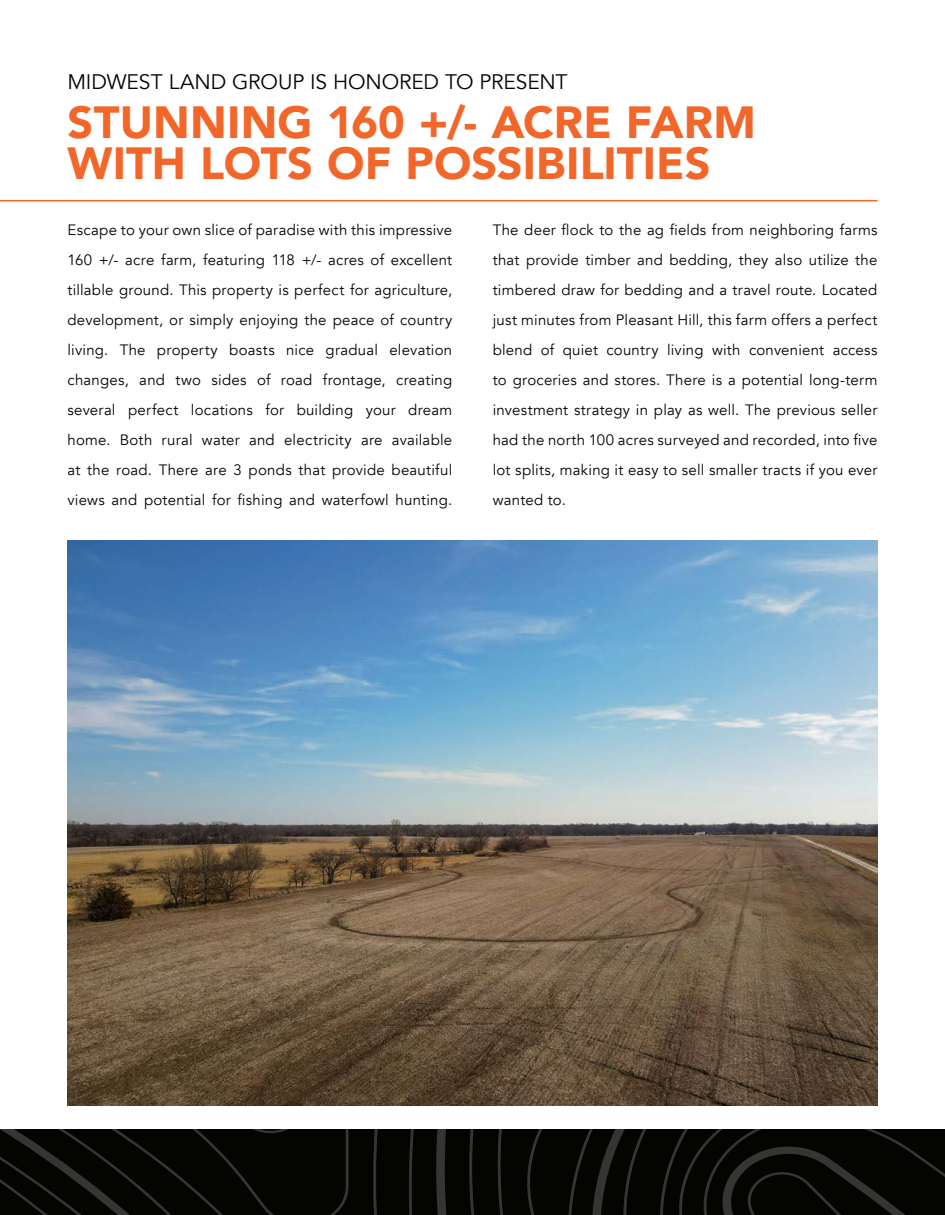
<style>
.page{position:relative;width:945px;height:1215px;background:#fff}
.page>*{position:absolute;margin:0;border:0;box-sizing:border-box;transform-origin:0 0}
.t1{font:900 45px/41.5px "Avenir";color:#f2662a}
.t2{font:21px "Avenir";letter-spacing:-.005em;color:#040503}
.t3{font:15px/30px "Avenir";letter-spacing:.015em;color:#040503;text-align:justify}
</style>
<div class="page">
<hr style="left:0;top:200px;width:878px;height:1px;background:#f2662a">
<svg style="left:0;top:1130px;width:945px;height:85px;background:#090a08"></svg>
<img style="left:68px;top:540px;width:810px;height:565px">
<p class="t2" style="left:68px;top:69px;width:502px">MIDWEST LAND GROUP IS HONORED TO PRESENT</p>
<p class="t1" style="left:68px;top:100px;width:690px">STUNNING 160 +/- ACRE FARM<br>WITH LOTS OF POSSIBILITIES</p>
<p class="t3" style="left:68px;top:216px;width:386px">Escape to your own slice of paradise with this impressive 160 +/- acre farm, featuring 118 +/- acres of excellent tillable ground. This property is perfect for agriculture, development, or simply enjoying the peace of country living. The property boasts nice gradual elevation changes, and two sides of road frontage, creating several perfect locations for building your dream home. Both rural water and electricity are available at the road. There are 3 ponds that provide beautiful views and potential for fishing and waterfowl hunting.</p>
<p class="t3" style="left:493px;top:216px;width:386px">The deer flock to the ag fields from neighboring farms that provide timber and bedding, they also utilize the timbered draw for bedding and a travel route. Located just minutes from Pleasant Hill, this farm offers a perfect blend of quiet country living with convenient access to groceries and stores. There is a potential long-term investment strategy in play as well. The previous seller had the north 100 acres surveyed and recorded, into five lot splits, making it easy to sell smaller tracts if you ever wanted to.</p>
</div>
